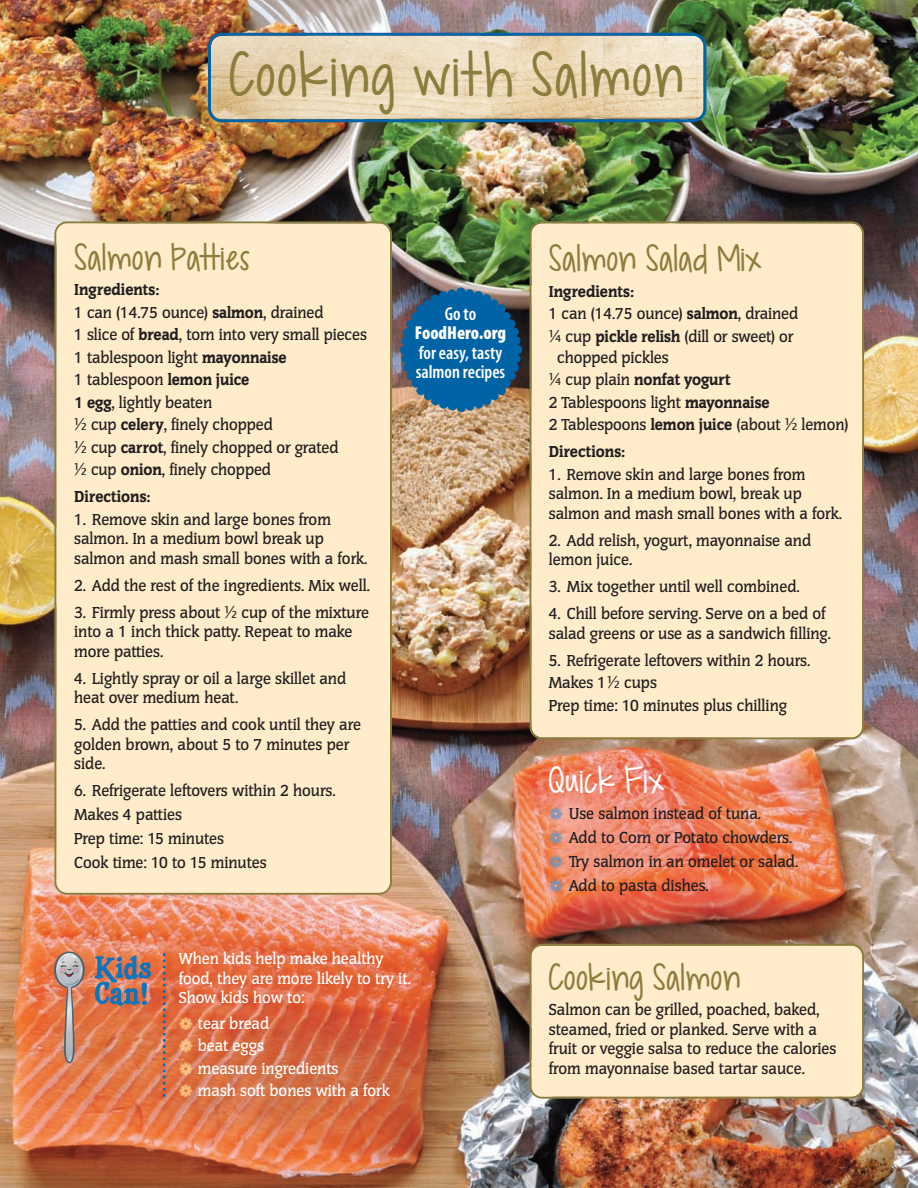
<style>
.page{position:relative;width:918px;height:1188px;background:#fff}
.page>*{position:absolute;margin:0;border:0;box-sizing:border-box;transform-origin:0 0}
.t1{font:45.3px "KG Dropsof Jupiter";letter-spacing:.04em;color:#8b7d3d}
.t2{font:27px "KG Dropsof Jupiter";letter-spacing:.015em;color:#8b7d3d}
.t3{font:27px "KG Dropsof Jupiter";letter-spacing:.015em;color:#fff}
.t4{font:600 condensed 18.75px/19.5px "Myriad Pro";color:#fff}
.t5{font:900 condensed 18.75px "Myriad Pro";color:#fff}
.t6{font:500 16.5px/19.5px "Congress EF";color:#231f20;scale:.96 1}
.t7{font:500 16.5px/22.5px "Congress EF";color:#fff;scale:.96 1}
.t8{font:900 16.5px "Congress LT Std";color:#231f20;scale:.96 1}
.s1{font-family:"Congress LT Std";font-weight:900}
.s2{font-family:"Lucida Grande";font-weight:400}
.s3{color:#fed88f}
.s4{font-family:"Congress EF";font-weight:500}
.s5{color:#6594c4}
</style>
<div class="page">
<img style="left:0;top:0;width:918px;height:1188px">
<svg style="left:208px;top:33px;width:498px;height:89px;background:#d8ceb5"></svg>
<div style="left:530px;top:221px;width:334px;height:518px;background:#feecca"></div>
<div style="left:530px;top:944px;width:334px;height:155px;background:#feecca"></div>
<div style="left:54px;top:221px;width:338px;height:674px;background:#feecca"></div>
<img style="left:400px;top:288px;width:122px;height:124px">
<svg style="left:54px;top:952px;width:31px;height:36px"></svg>
<svg style="left:95px;top:956px;width:56px;height:50px;background:#87787f"></svg>
<svg style="left:56px;top:953px;width:27px;height:110px;background:#c3927f"></svg>
<svg style="left:163px;top:953px;width:3px;height:144px"></svg>
<h1 class="t1" style="left:229px;top:39px;width:456px">Cooking with Salmon</h1>
<h2 class="t2" style="left:74px;top:236px;width:178px">Salmon Patties</h2>
<p class="t8" style="left:74px;top:280px;width:91px">Ingredients:</p>
<p class="t6" style="left:74px;top:302px;width:306px;line-height:22.5px">1 can (14.75 ounce) <span class="s1">salmon</span>, drained<br>1 slice of <span class="s1">bread</span>, torn into very small pieces<br>1 tablespoon light <span class="s1">mayonnaise<br></span>1 tablespoon <span class="s1">lemon juice<br>1 egg</span>, lightly beaten<br><span class="s2">½</span> cup <span class="s1">celery</span>, finely chopped<br><span class="s2">½</span> cup <span class="s1">carrot</span>, finely chopped or grated<br><span class="s2">½</span> cup <span class="s1">onion</span>, finely chopped</p>
<p class="t8" style="left:74px;top:487px;width:81px">Directions:</p>
<p class="t6" style="left:74px;top:511px;width:307px">1. Remove skin and large bones from salmon. In a medium bowl break up salmon and mash small bones with a fork.</p>
<p class="t6" style="left:74px;top:577px;width:310px">2. Add the rest of the ingredients. Mix well.</p>
<p class="t6" style="left:74px;top:604px;width:309px">3. Firmly press about <span class="s2">½</span> cup of the mixture into a 1 inch thick patty. Repeat to make more patties.</p>
<p class="t6" style="left:74px;top:670px;width:285px">4. Lightly spray or oil a large skillet and heat over medium heat.</p>
<p class="t6" style="left:74px;top:717px;width:300px">5. Add the patties and cook until they are golden brown, about 5 to 7 minutes per side.</p>
<p class="t6" style="left:74px;top:780px;width:274px;line-height:24px">6. Refrigerate leftovers within 2 hours.<br>Makes 4 patties<br>Prep time: 15 minutes<br>Cook time: 10 to 15 minutes</p>
<p class="t4" style="left:445px;top:305px;width:33px">Go to</p>
<p class="t5" style="left:415px;top:326px;width:93px">FoodHero.org</p>
<p class="t4" style="left:416px;top:344px;width:91px">for easy, tasty salmon recipes</p>
<p class="t7" style="left:179px;top:950px;width:244px;line-height:19.5px">When kids help make healthy food, they are more likely to try it.<br>Show kids how to:</p>
<p class="t7" style="left:179px;top:1013px;width:221px"><span class="s3">❁</span> tear bread<br><span class="s3">❁</span> beat eggs<br><span class="s3">❁</span> measure ingredients<br><span class="s3">❁</span> mash soft bones with a fork</p>
<h2 class="t2" style="left:549px;top:237px;width:214px">Salmon Salad Mix</h2>
<p class="t8" style="left:549px;top:282px;width:91px">Ingredients:</p>
<p class="t6" style="left:549px;top:304px;width:261px;line-height:22.5px">1 can (14.75 ounce) <span class="s1">salmon</span>, drained <span class="s2">¼</span> cup <span class="s1">pickle relish</span> (dill or sweet) or</p>
<p class="t6" style="left:557px;top:349px;width:118px">chopped pickles</p>
<p class="t8" style="left:549px;top:370px;width:191px"><span class="s2">¼</span> <span class="s4">cup plain</span> nonfat yogurt</p>
<p class="t6" style="left:549px;top:392px;width:314px;line-height:22.5px">2 Tablespoons light <span class="s1">mayonnaise<br></span>2 Tablespoons <span class="s1">lemon juice</span> (about <span class="s2">½</span> lemon)</p>
<p class="t8" style="left:549px;top:442px;width:81px">Directions:</p>
<p class="t6" style="left:549px;top:466px;width:307px">1. Remove skin and large bones from salmon. In a medium bowl, break up salmon and mash small bones with a fork.</p>
<p class="t6" style="left:549px;top:532px;width:275px">2. Add relish, yogurt, mayonnaise and lemon juice.</p>
<p class="t6" style="left:549px;top:578px;width:263px">3. Mix together until well combined.</p>
<p class="t6" style="left:549px;top:605px;width:296px">4. Chill before serving. Serve on a bed of salad greens or use as a sandwich filling.</p>
<p class="t6" style="left:549px;top:650px;width:274px;line-height:22.5px">5. Refrigerate leftovers within 2 hours.<br>Makes 1<span class="s2">½</span> cups<br>Prep time: 10 minutes plus chilling</p>
<h2 class="t3" style="left:549px;top:759px;width:117px">Quick Fix</h2>
<p class="t6" style="left:549px;top:803px;width:261px;line-height:24px"><span class="s5">❁</span> Use salmon instead of tuna.<br><span class="s5">❁</span> Add to Corn or Potato chowders. <span class="s5">❁</span> Try salmon in an omelet or salad. <span class="s5">❁</span> Add to pasta dishes.</p>
<h2 class="t2" style="left:549px;top:956px;width:193px">Cooking Salmon</h2>
<p class="t6" style="left:549px;top:1001px;width:301px">Salmon can be grilled, poached, baked, steamed, fried or planked. Serve with a fruit or veggie salsa to reduce the calories from mayonnaise based tartar sauce.</p>
</div>
